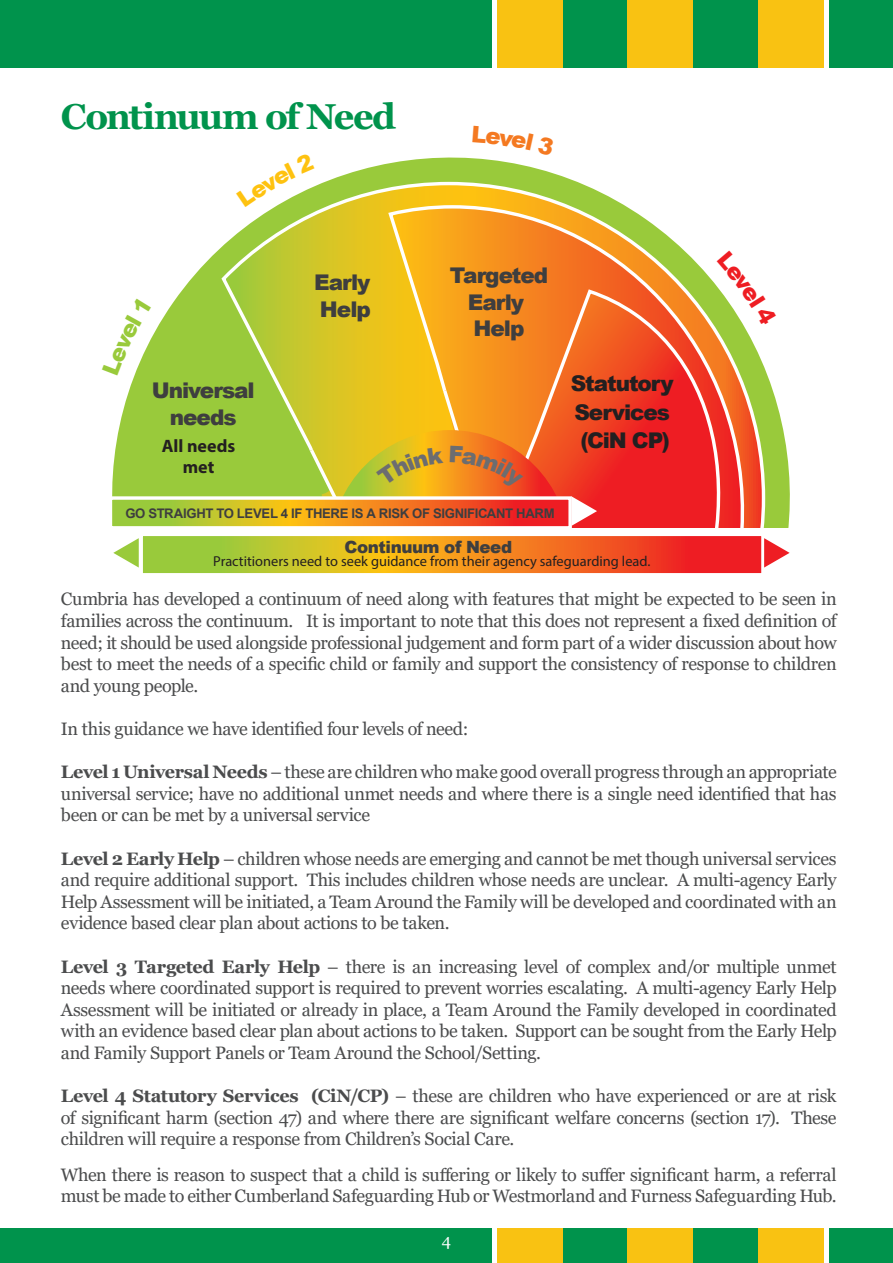
<style>
.page{position:relative;width:893px;height:1263px;background:#fff}
.page>*{position:absolute;margin:0;border:0;box-sizing:border-box;transform-origin:0 0}
.t1{font:700 36px "Georgia";letter-spacing:-.05em;color:#00934c}
.t2{font:900 21.6px/27px "Arial";letter-spacing:-.05em;color:#3e3e3f;text-align:center}
.t3{font:900 21.6px/28.8px "Arial";letter-spacing:-.05em;color:#231f20}
.t4{font:18px/21.6px "Georgia";letter-spacing:-.025em;color:#4b4c4d;text-align:justify}
.t5{font:700 18px/21.6px "Myriad Pro";color:#231f20;text-align:center}
.t6{font:900 16.8px "Arial";letter-spacing:-.025em;color:#3e3e3f}
.t7{font:16.5px "Georgia";color:#fff}
.t8{font:14.4px "Myriad Pro";color:#231f20}
.t9{font:700 13.2px "Arial";letter-spacing:-.025em;color:#3e3e3f}
.s1{font-weight:700}
</style>
<div class="page">
<div style="left:0;top:0;width:893px;height:68px;background:#00934c"></div>
<div style="left:492px;top:0;width:337px;height:68px;background:#fff"></div>
<div style="left:562px;top:0;width:65px;height:68px;background:#00934c"></div>
<div style="left:627px;top:0;width:66px;height:68px;background:#f9c212"></div>
<div style="left:693px;top:0;width:65px;height:68px;background:#00934c"></div>
<div style="left:758px;top:0;width:65px;height:68px;background:#f9c212"></div>
<div style="left:497px;top:0;width:65px;height:68px;background:#f9c212"></div>
<div style="left:0;top:1228px;width:893px;height:35px;background:#00934c"></div>
<div style="left:492px;top:1228px;width:337px;height:35px;background:#fff"></div>
<div style="left:562px;top:1228px;width:65px;height:35px;background:#00934c"></div>
<div style="left:627px;top:1228px;width:66px;height:35px;background:#f9c212"></div>
<div style="left:693px;top:1228px;width:65px;height:35px;background:#00934c"></div>
<div style="left:758px;top:1228px;width:65px;height:35px;background:#f9c212"></div>
<div style="left:497px;top:1228px;width:65px;height:35px;background:#f9c212"></div>
<svg style="left:112px;top:157px;width:678px;height:371px"></svg>
<svg style="left:219px;top:180px;width:548px;height:348px"></svg>
<svg style="left:386px;top:203px;width:370px;height:325px"></svg>
<svg style="left:287px;top:287px;width:465px;height:241px;background:#ea792c"></svg>
<svg style="left:113px;top:500px;width:194px;height:25px;background:#c2c62b"></svg>
<div style="left:109px;top:496px;width:463px;height:33px;border:3px solid #fff"></div>
<svg style="left:144px;top:537px;width:617px;height:35px;background:#cb7c2c"></svg>
<div style="left:140px;top:533px;width:625px;height:43px;border:3px solid #fff"></div>
<svg style="left:113px;top:538px;width:26px;height:29px"></svg>
<svg style="left:764px;top:538px;width:26px;height:29px"></svg>
<svg style="left:112px;top:298px;width:39px;height:77px"></svg>
<svg style="left:236px;top:157px;width:79px;height:50px"></svg>
<svg style="left:717px;top:251px;width:60px;height:75px"></svg>
<svg style="left:307px;top:387px;width:290px;height:189px;background:#ee9a36"></svg>
<p class="t1" style="left:61px;top:94px;width:337px">Continuum of Need</p>
<p class="t2" style="left:152px;top:376px;width:104px">Universal needs</p>
<p class="t5" style="left:162px;top:434px;width:75px">All needs met</p>
<p class="t2" style="left:314px;top:268px;width:58px;text-align:left">Early<br>Help</p>
<p class="t2" style="left:450px;top:261px;width:100px">Targeted<br>Early<br>Help</p>
<p class="t3" style="left:571px;top:368px;width:104px">Statutory<br>Services (CiN CP)</p>
<p class="t9" style="left:125px;top:504px;width:431px">GO STRAIGHT TO LEVEL 4 IF THERE IS A RISK OF SIGNIFICANT HARM</p>
<p class="t6" style="left:345px;top:535px;width:169px">Continuum of Need</p>
<p class="t8" style="left:213px;top:552px;width:439px">Practitioners need to seek guidance from their agency safeguarding lead.</p>
<p class="t4" style="left:61px;top:589px;width:777px">Cumbria has developed a continuum of need along with features that might be expected to be seen in families across the continuum. It is important to note that this does not represent a fixed definition of need; it should be used alongside professional judgement and form part of a wider discussion about how best to meet the needs of a specific child or family and support the consistency of response to children and young people.</p>
<p class="t4" style="left:61px;top:718px;width:409px">In this guidance we have identified four levels of need:</p>
<p class="t4" style="left:61px;top:761px;width:777px"><span class="s1">Level 1 Universal Needs</span> – these are children who make good overall progress through an appropriate universal service; have no additional unmet needs and where there is a single need identified that has been or can be met by a universal service</p>
<p class="t4" style="left:61px;top:848px;width:777px"><span class="s1">Level 2 Early Help</span> – children whose needs are emerging and cannot be met though universal services and require additional support. This includes children whose needs are unclear. A multi-agency Early Help Assessment will be initiated, a Team Around the Family will be developed and coordinated with an evidence based clear plan about actions to be taken.</p>
<p class="t4" style="left:61px;top:956px;width:777px"><span class="s1">Level 3 Targeted Early Help</span> – there is an increasing level of complex and/or multiple unmet needs where coordinated support is required to prevent worries escalating. A multi-agency Early Help Assessment will be initiated or already in place, a Team Around the Family developed in coordinated with an evidence based clear plan about actions to be taken. Support can be sought from the Early Help and Family Support Panels or Team Around the School/Setting.</p>
<p class="t4" style="left:61px;top:1085px;width:777px"><span class="s1">Level 4 Statutory Services (CiN/CP)</span> – these are children who have experienced or are at risk of significant harm (section 47) and where there are significant welfare concerns (section 17). These children will require a response from Children’s Social Care.</p>
<p class="t4" style="left:61px;top:1164px;width:777px">When there is reason to suspect that a child is suffering or likely to suffer significant harm, a referral must be made to either Cumberland Safeguarding Hub or Westmorland and Furness Safeguarding Hub.</p>
<p class="t7" style="left:442px;top:1230px;width:11px">4</p>
</div>
